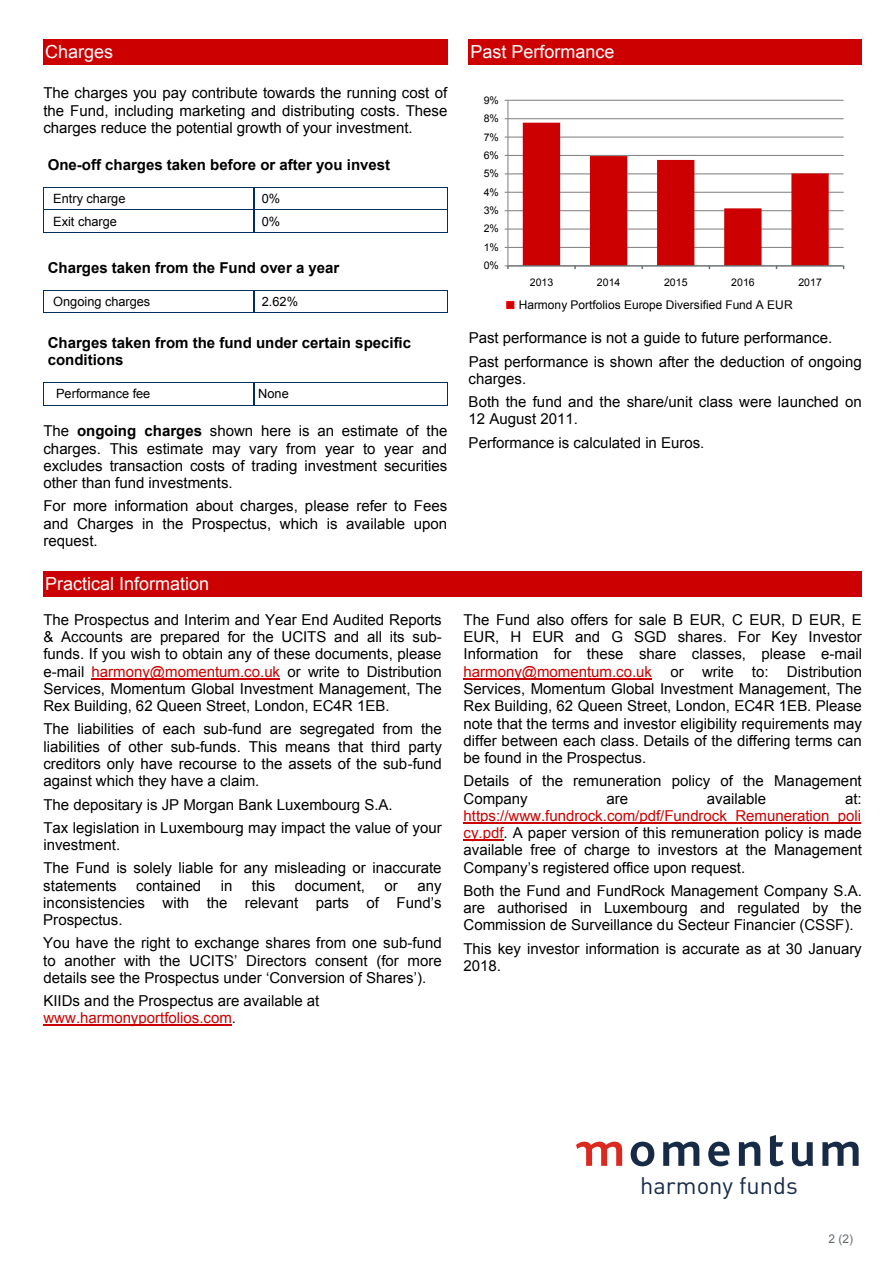
<style>
.page{position:relative;width:893px;height:1263px;background:#fff}
.page>*{position:absolute;margin:0;border:0;box-sizing:border-box;transform-origin:0 0}
.t1{font:23.7px "DINOT";color:#172b47}
.t2{font:18px "Arial";color:#fff}
.t3{font:15px/17.2px "Arial";color:#000;text-align:justify}
.t4{font:700 15px/17.2px "Arial";color:#000}
.t5{font:12.75px "Arial";color:#000}
.t6{font:12px "Arial";color:#000}
.t7{font:12px "Arial";color:#666c6f}
.t8{font:10.5px "Arial";color:#000}
.s1{font-weight:700}
.s2{color:#c00}
</style>
<div class="page">
<div style="left:43px;top:39px;width:405px;height:25px;background:#c00"></div>
<div style="left:469px;top:39px;width:393px;height:25px;background:#c00"></div>
<hr style="left:45px;top:188px;width:209px;height:1px;background:#002f5d">
<hr style="left:254px;top:188px;width:193px;height:1px;background:#002f5d">
<hr style="left:44px;top:210px;width:210px;height:1px;background:#002f5d">
<hr style="left:255px;top:210px;width:192px;height:1px;background:#002f5d">
<svg style="left:43px;top:188px;width:2px;height:45px"></svg>
<hr style="left:45px;top:232px;width:209px;height:1px;background:#002f5d">
<svg style="left:254px;top:189px;width:1px;height:43px"></svg>
<hr style="left:254px;top:232px;width:193px;height:1px;background:#002f5d">
<svg style="left:447px;top:188px;width:1px;height:45px"></svg>
<hr style="left:45px;top:290px;width:209px;height:1px;background:#002f5d">
<hr style="left:254px;top:290px;width:193px;height:1px;background:#002f5d">
<svg style="left:43px;top:290px;width:2px;height:23px"></svg>
<hr style="left:45px;top:312px;width:209px;height:1px;background:#002f5d">
<svg style="left:254px;top:291px;width:1px;height:22px"></svg>
<hr style="left:255px;top:312px;width:192px;height:1px;background:#002f5d">
<svg style="left:447px;top:290px;width:1px;height:23px"></svg>
<hr style="left:45px;top:383px;width:209px;height:1px;background:#002f5d">
<hr style="left:254px;top:383px;width:193px;height:1px;background:#002f5d">
<svg style="left:43px;top:383px;width:1px;height:23px"></svg>
<hr style="left:44px;top:405px;width:210px;height:1px;background:#002f5d">
<svg style="left:254px;top:384px;width:1px;height:21px"></svg>
<hr style="left:254px;top:405px;width:193px;height:1px;background:#002f5d">
<svg style="left:447px;top:383px;width:1px;height:23px"></svg>
<div style="left:43px;top:571px;width:819px;height:25px;background:#c00"></div>
<hr style="left:92px;top:678px;width:188px;height:1px;background:#c00">
<hr style="left:43px;top:1025px;width:189px;height:1px;background:#c00">
<hr style="left:464px;top:678px;width:188px;height:1px;background:#c00">
<hr style="left:464px;top:822px;width:397px;height:1px;background:#c00">
<hr style="left:464px;top:839px;width:40px;height:2px;background:#c00">
<hr style="left:508px;top:247px;width:336px;height:1px;background:#868686">
<hr style="left:508px;top:229px;width:336px;height:1px;background:#868686">
<hr style="left:508px;top:210px;width:336px;height:1px;background:#868686">
<hr style="left:508px;top:192px;width:336px;height:1px;background:#868686">
<hr style="left:508px;top:173px;width:336px;height:1px;background:#868686">
<hr style="left:508px;top:155px;width:336px;height:1px;background:#868686">
<hr style="left:508px;top:137px;width:336px;height:1px;background:#868686">
<hr style="left:508px;top:118px;width:336px;height:1px;background:#868686">
<hr style="left:508px;top:100px;width:336px;height:1px;background:#868686">
<hr style="left:507px;top:100px;width:1px;height:166px;background:#868686">
<hr style="left:508px;top:265px;width:336px;height:2px;background:#666c6f">
<svg style="left:505px;top:265px;width:4px;height:4px"></svg>
<svg style="left:523px;top:123px;width:306px;height:146px"></svg>
<div style="left:507px;top:301px;width:7px;height:8px;background:#c00;border:1px solid #f00"></div>
<svg style="left:576px;top:1142px;width:46px;height:24px"></svg>
<svg style="left:663px;top:1142px;width:36px;height:24px"></svg>
<svg style="left:708px;top:1142px;width:22px;height:24px"></svg>
<svg style="left:739px;top:1142px;width:21px;height:24px"></svg>
<svg style="left:770px;top:1135px;width:14px;height:31px"></svg>
<svg style="left:792px;top:1142px;width:21px;height:24px"></svg>
<svg style="left:822px;top:1142px;width:37px;height:24px"></svg>
<svg style="left:631px;top:1142px;width:23px;height:24px"></svg>
<p class="t2" style="left:45px;top:40px;width:69px">Charges</p>
<p class="t2" style="left:470px;top:40px;width:145px">Past Performance</p>
<p class="t3" style="left:43px;top:85px;width:406px">The charges you pay contribute towards the running cost of the Fund, including marketing and distributing costs. These charges reduce the potential growth of your investment.</p>
<p class="t4" style="left:48px;top:157px;width:344px">One-off charges taken before or after you invest</p>
<p class="t5" style="left:53px;top:191px;width:74px">Entry charge</p>
<p class="t5" style="left:262px;top:191px;width:20px">0%</p>
<p class="t5" style="left:53px;top:213px;width:65px">Exit charge</p>
<p class="t5" style="left:262px;top:213px;width:20px">0%</p>
<p class="t4" style="left:48px;top:260px;width:293px">Charges taken from the Fund over a year</p>
<p class="t5" style="left:53px;top:293px;width:99px">Ongoing charges</p>
<p class="t5" style="left:262px;top:293px;width:38px">2.62%</p>
<p class="t4" style="left:48px;top:335px;width:365px">Charges taken from the fund under certain specific conditions</p>
<p class="t5" style="left:56px;top:386px;width:96px">Performance fee</p>
<p class="t5" style="left:258px;top:386px;width:32px">None</p>
<p class="t3" style="left:43px;top:423px;width:405px">The <span class="s1">ongoing charges</span> shown here is an estimate of the charges. This estimate may vary from year to year and excludes transaction costs of trading investment securities other than fund investments.</p>
<p class="t3" style="left:43px;top:498px;width:405px">For more information about charges, please refer to Fees and Charges in the Prospectus, which is available upon request.</p>
<p class="t8" style="left:484px;top:93px;width:17px">9%</p>
<p class="t8" style="left:484px;top:112px;width:17px">8%</p>
<p class="t8" style="left:484px;top:130px;width:17px">7%</p>
<p class="t8" style="left:484px;top:148px;width:17px">6%</p>
<p class="t8" style="left:484px;top:167px;width:17px">5%</p>
<p class="t8" style="left:484px;top:185px;width:17px">4%</p>
<p class="t8" style="left:484px;top:204px;width:17px">3%</p>
<p class="t8" style="left:484px;top:222px;width:17px">2%</p>
<p class="t8" style="left:484px;top:240px;width:17px">1%</p>
<p class="t8" style="left:484px;top:259px;width:17px">0%</p>
<p class="t8" style="left:530px;top:276px;width:25px">2013</p>
<p class="t8" style="left:597px;top:276px;width:25px">2014</p>
<p class="t8" style="left:664px;top:276px;width:25px">2015</p>
<p class="t8" style="left:731px;top:276px;width:25px">2016</p>
<p class="t8" style="left:798px;top:276px;width:25px">2017</p>
<p class="t6" style="left:519px;top:297px;width:275px">Harmony Portfolios Europe Diversified Fund A EUR</p>
<p class="t3" style="left:469px;top:327px;width:395px;line-height:23.2px">Past performance is not a guide to future performance.<br>Past performance is shown after the deduction of ongoing</p>
<p class="t3" style="left:469px;top:367px;width:395px;line-height:23.2px">charges.<br>Both the fund and the share/unit class were launched on</p>
<p class="t3" style="left:469px;top:408px;width:237px;line-height:23.2px">12 August 2011.<br>Performance is calculated in Euros.</p>
<p class="t2" style="left:45px;top:572px;width:166px">Practical Information</p>
<p class="t3" style="left:43px;top:611px;width:400px">The Prospectus and Interim and Year End Audited Reports &amp; Accounts are prepared for the UCITS and all its sub&shy;funds. If you wish to obtain any of these documents, please e-mail <span class="s2">harmony@momentum.co.uk</span> or write to Distribution Services, Momentum Global Investment Management, The Rex Building, 62 Queen Street, London, EC4R 1EB.</p>
<p class="t3" style="left:43px;top:721px;width:400px">The liabilities of each sub-fund are segregated from the liabilities of other sub-funds. This means that third party creditors only have recourse to the assets of the sub-fund against which they have a claim.</p>
<p class="t3" style="left:43px;top:793px;width:400px;line-height:23.2px">The depositary is JP Morgan Bank Luxembourg S.A.<br>Tax legislation in Luxembourg may impact the value of your</p>
<p class="t3" style="left:43px;top:833px;width:400px;line-height:23.2px">investment.<br>The Fund is solely liable for any misleading or inaccurate</p>
<p class="t3" style="left:43px;top:877px;width:75px">statements</p>
<p class="t3" style="left:136px;top:877px;width:67px">contained</p>
<p class="t3" style="left:221px;top:877px;width:13px">in</p>
<p class="t3" style="left:252px;top:877px;width:25px">this</p>
<p class="t3" style="left:295px;top:877px;width:72px">document,</p>
<p class="t3" style="left:385px;top:877px;width:15px">or</p>
<p class="t3" style="left:43px;top:877px;width:400px;text-indent:374px">any inconsistencies with the relevant parts of Fund’s Prospectus.</p>
<p class="t3" style="left:43px;top:934px;width:400px">You have the right to exchange shares from one sub-fund to another with the UCITS’ Directors consent (for more details see the Prospectus under ‘Conversion of Shares’).</p>
<p class="t3" style="left:43px;top:992px;width:277px">KIIDs and the Prospectus are available at <span class="s2">www.harmonyportfolios.com</span>.</p>
<p class="t3" style="left:463px;top:611px;width:400px">The Fund also offers for sale B EUR, C EUR, D EUR, E EUR, H EUR and G SGD shares. For Key Investor Information for these share classes, please e-mail <span class="s2">harmony@momentum.co.uk</span> or write to: Distribution Services, Momentum Global Investment Management, The Rex Building, 62 Queen Street, London, EC4R 1EB. Please note that the terms and investor eligibility requirements may differ between each class. Details of the differing terms can be found in the Prospectus.</p>
<p class="t3" style="left:463px;top:772px;width:400px">Details of the remuneration policy of the Management<br>Company</p>
<p class="t3" style="left:606px;top:790px;width:23px">are</p>
<p class="t3" style="left:707px;top:790px;width:61px">available</p>
<p class="t3" style="left:845px;top:790px;width:18px">at:</p>
<p class="t3" style="left:463px;top:807px;width:400px"><span class="s2">https://www.fundrock.com/pdf/Fundrock_Remuneration_poli cy.pdf</span>. A paper version of this remuneration policy is made available free of charge to investors at the Management Company’s registered office upon request.</p>
<p class="t3" style="left:463px;top:882px;width:400px">Both the Fund and FundRock Management Company S.A. are authorised in Luxembourg and regulated by the Commission de Surveillance du Secteur Financier (CSSF).</p>
<p class="t3" style="left:463px;top:940px;width:400px">This key investor information is accurate as at 30 January<br>2018.</p>
<h1 class="t1" style="left:640px;top:1171px;width:159px">harmony funds</h1>
<p class="t7" style="left:828px;top:1231px;width:26px">2 (2)</p>
</div>
